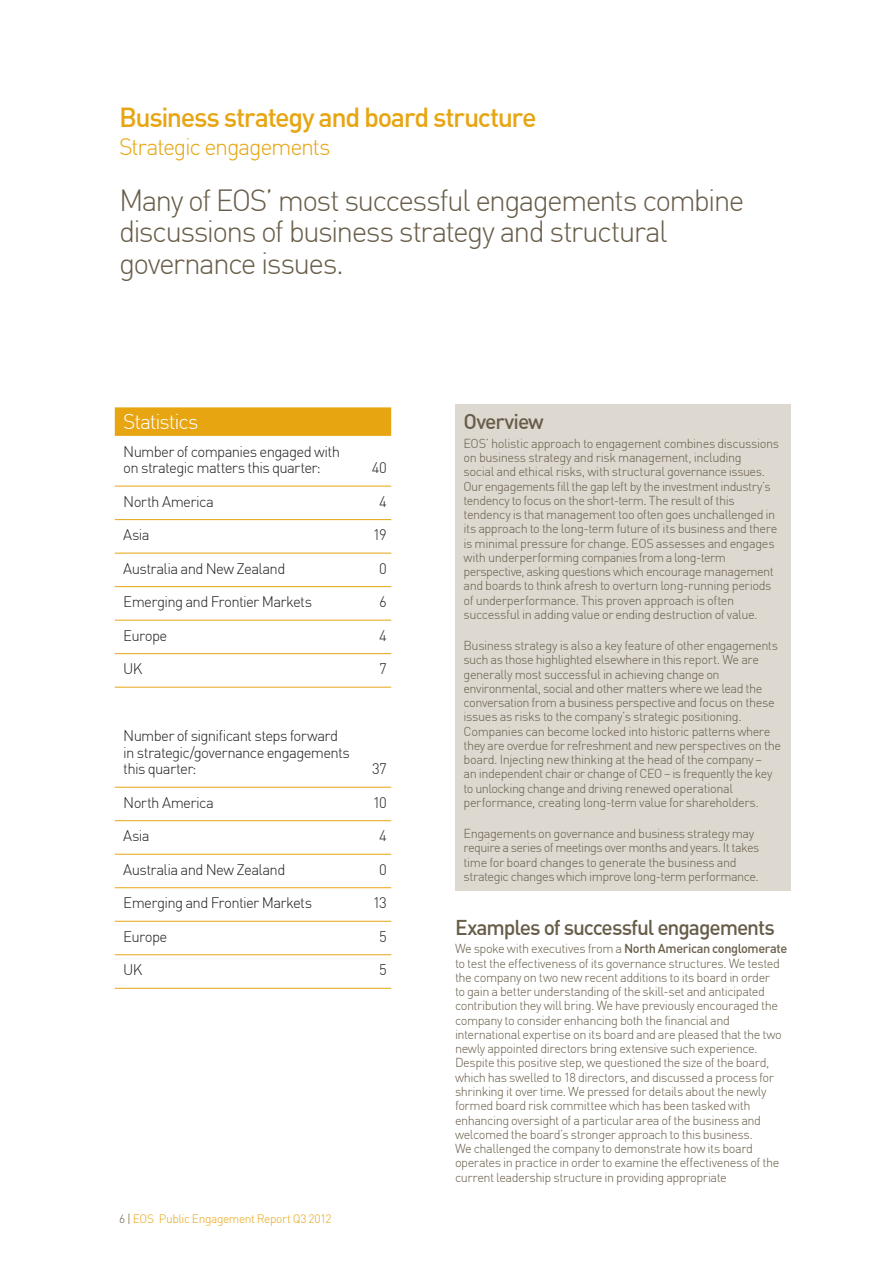
<style>
.page{position:relative;width:893px;height:1263px;background:#fff}
.page>*{position:absolute;margin:0;border:0;box-sizing:border-box;transform-origin:0 0}
.t1{font:300 30px/31.5px "DIN";letter-spacing:-.06em;color:#685d49}
.t2{font:500 27px "DIN";letter-spacing:-.055em;color:#e7a512}
.t3{font:300 23.25px "DIN";letter-spacing:-.06em;color:#e7a512}
.t4{font:500 21px "DIN";letter-spacing:-.05em;color:#685d49}
.t5{font:300 21px "DIN";letter-spacing:-.06em;color:#fff}
.t6{font:300 15px/16.5px "DIN";letter-spacing:-.045em;color:#231f20}
.t7{font:300 12.75px/14.2px "DIN";letter-spacing:-.035em;color:#685d49}
.t8{font:300 12px "DIN";letter-spacing:-.035em;color:#e7a512}
.s1{color:#685d49}
.s2{font-weight:500}
</style>
<div class="page">
<div style="left:115px;top:407px;width:276px;height:29px;background:#e7a512"></div>
<hr style="left:115px;top:486px;width:276px;height:1px;background:#e7a512">
<hr style="left:115px;top:519px;width:276px;height:1px;background:#e7a512">
<hr style="left:115px;top:553px;width:276px;height:1px;background:#e7a512">
<hr style="left:115px;top:586px;width:276px;height:1px;background:#e7a512">
<hr style="left:115px;top:620px;width:276px;height:1px;background:#e7a512">
<hr style="left:115px;top:653px;width:276px;height:1px;background:#e7a512">
<hr style="left:115px;top:687px;width:276px;height:1px;background:#e7a512">
<hr style="left:115px;top:787px;width:276px;height:1px;background:#e7a512">
<hr style="left:115px;top:820px;width:276px;height:1px;background:#e7a512">
<hr style="left:115px;top:854px;width:276px;height:1px;background:#e7a512">
<hr style="left:115px;top:887px;width:276px;height:1px;background:#e7a512">
<hr style="left:115px;top:921px;width:276px;height:1px;background:#e7a512">
<hr style="left:115px;top:954px;width:276px;height:1px;background:#e7a512">
<hr style="left:115px;top:988px;width:276px;height:1px;background:#e7a512">
<div style="left:455px;top:404px;width:336px;height:487px;background:#ddd9d1"></div>
<h2 class="t2" style="left:119px;top:100px;width:419px">Business strategy and board structure</h2>
<h3 class="t3" style="left:119px;top:133px;width:213px">Strategic engagements</h3>
<h1 class="t1" style="left:119px;top:184px;width:627px">Many of EOS’ most successful engagements combine discussions of business strategy and structural governance issues.</h1>
<h3 class="t5" style="left:123px;top:408px;width:77px">Statistics</h3>
<p class="t6" style="left:123px;top:443px;width:218px">Number of companies engaged with on strategic matters this quarter:</p>
<p class="t6" style="left:372px;top:459px;width:17px">40</p>
<p class="t6" style="left:123px;top:493px;width:92px">North America</p>
<p class="t6" style="left:379px;top:493px;width:9px">4</p>
<p class="t6" style="left:123px;top:526px;width:28px">Asia</p>
<p class="t6" style="left:373px;top:526px;width:16px">19</p>
<p class="t6" style="left:123px;top:560px;width:164px">Australia and New Zealand</p>
<p class="t6" style="left:379px;top:560px;width:9px">0</p>
<p class="t6" style="left:123px;top:593px;width:190px">Emerging and Frontier Markets</p>
<p class="t6" style="left:379px;top:593px;width:9px">6</p>
<p class="t6" style="left:123px;top:627px;width:46px">Europe</p>
<p class="t6" style="left:379px;top:627px;width:9px">4</p>
<p class="t6" style="left:123px;top:660px;width:21px">UK</p>
<p class="t6" style="left:379px;top:660px;width:9px">7</p>
<p class="t6" style="left:123px;top:727px;width:228px">Number of significant steps forward in strategic/governance engagements this quarter:</p>
<p class="t6" style="left:372px;top:760px;width:16px">37</p>
<p class="t6" style="left:123px;top:794px;width:92px">North America</p>
<p class="t6" style="left:373px;top:794px;width:16px">10</p>
<p class="t6" style="left:123px;top:827px;width:28px">Asia</p>
<p class="t6" style="left:379px;top:827px;width:9px">4</p>
<p class="t6" style="left:123px;top:861px;width:164px">Australia and New Zealand</p>
<p class="t6" style="left:379px;top:861px;width:9px">0</p>
<p class="t6" style="left:123px;top:894px;width:190px">Emerging and Frontier Markets</p>
<p class="t6" style="left:373px;top:894px;width:16px">13</p>
<p class="t6" style="left:123px;top:928px;width:46px">Europe</p>
<p class="t6" style="left:379px;top:928px;width:9px">5</p>
<p class="t6" style="left:123px;top:961px;width:21px">UK</p>
<p class="t6" style="left:379px;top:961px;width:9px">5</p>
<p class="t8" style="left:119px;top:1212px;width:214px"><span class="s1">6 |</span> EOS Public Engagement Report Q3 2012</p>
<h3 class="t4" style="left:463px;top:408px;width:82px">Overview</h3>
<p class="t7" style="left:463px;top:436px;width:317px">EOS’ holistic approach to engagement combines discussions on business strategy and risk management, including<br>social and ethical risks, with structural governance issues.<br>Our engagements fill the gap left by the investment industry’s tendency to focus on the short-term. The result of this tendency is that management too often goes unchallenged in its approach to the long-term future of its business and there is minimal pressure for change. EOS assesses and engages with underperforming companies from a long-term perspective, asking questions which encourage management and boards to think afresh to overturn long-running periods of underperformance. This proven approach is often successful in adding value or ending destruction of value.</p>
<p class="t7" style="left:463px;top:638px;width:319px">Business strategy is also a key feature of other engagements such as those highlighted elsewhere in this report. We are generally most successful in achieving change on environmental, social and other matters where we lead the conversation from a business perspective and focus on these issues as risks to the company’s strategic positioning.<br>Companies can become locked into historic patterns where they are overdue for refreshment and new perspectives on the board. Injecting new thinking at the head of the company –<br>an independent chair or change of CEO – is frequently the key to unlocking change and driving renewed operational performance, creating long-term value for shareholders.</p>
<p class="t7" style="left:463px;top:826px;width:297px">Engagements on governance and business strategy may require a series of meetings over months and years. It takes time for board changes to generate the business and strategic changes which improve long-term performance.</p>
<h3 class="t4" style="left:455px;top:914px;width:321px">Examples of successful engagements</h3>
<p class="t7" style="left:455px;top:941px;width:334px">We spoke with executives from a <span class="s2">North American conglomerate </span>to test the effectiveness of its governance structures. We tested the company on two new recent additions to its board in order<br>to gain a better understanding of the skill-set and anticipated contribution they will bring. We have previously encouraged the company to consider enhancing both the financial and international expertise on its board and are pleased that the two newly appointed directors bring extensive such experience.<br>Despite this positive step, we questioned the size of the board, which has swelled to 18 directors, and discussed a process for shrinking it over time. We pressed for details about the newly formed board risk committee which has been tasked with enhancing oversight of a particular area of the business and welcomed the board’s stronger approach to this business.<br>We challenged the company to demonstrate how its board operates in practice in order to examine the effectiveness of the current leadership structure in providing appropriate</p>
</div>
